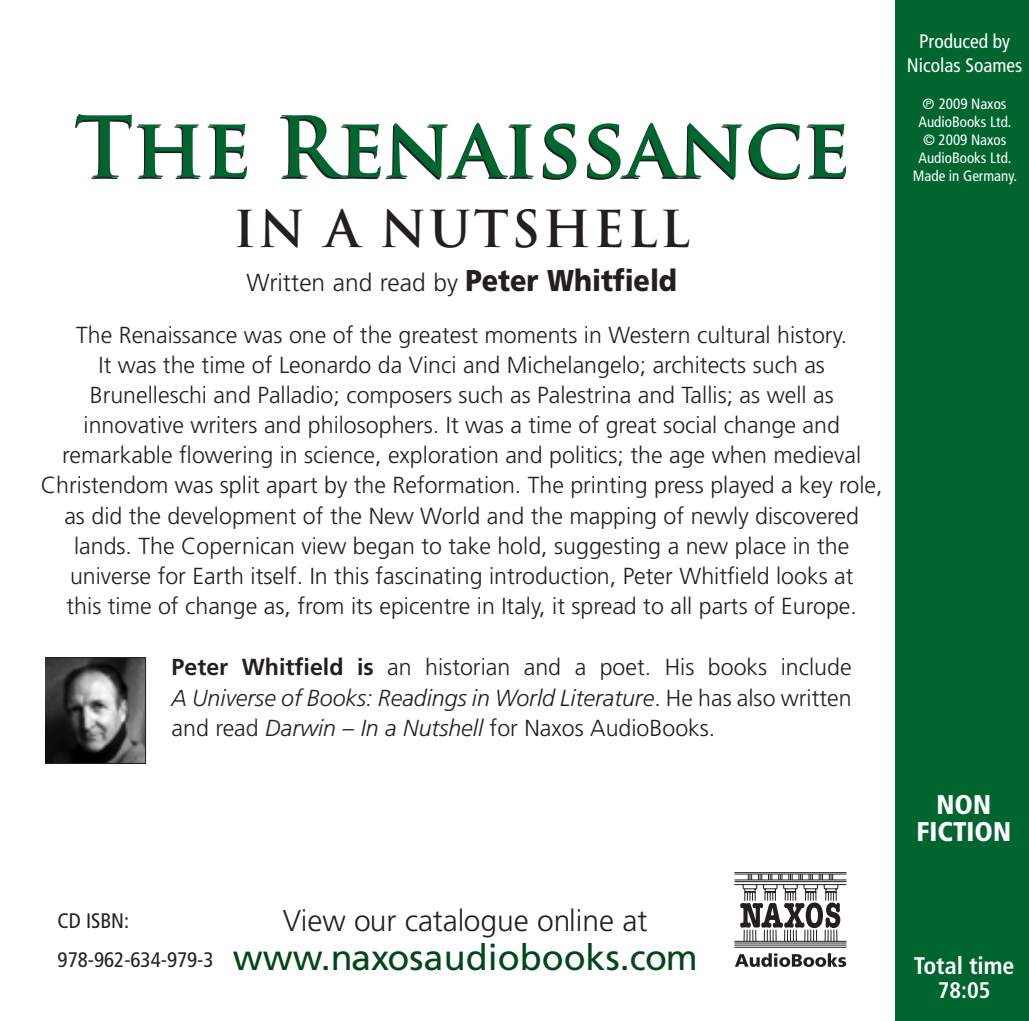
<style>
.page{position:relative;width:1029px;height:1021px;background:#fff}
.page>*{position:absolute;margin:0;border:0;box-sizing:border-box;transform-origin:0 0}
.t1{font:700 81.9px "Trajan Pro";color:#00652e}
.t2{font:700 49.5px "Trajan Pro";letter-spacing:.05em;color:#231f20}
.t3{font:36px "Frutiger";color:#004719}
.t4{font:300 30px "Frutiger";color:#231f20}
.t5{font:900 condensed 27px/27px "Frutiger";color:#fff;text-align:center}
.t6{font:300 24.6px "Frutiger";color:#231f20}
.t7{font:700 condensed 24px "Frutiger";color:#fff}
.t8{font:300 23.1px/30px "Frutiger";color:#231f20;text-align:center}
.t9{font:700 condensed 22.5px "Frutiger";color:#fff}
.t10{font:condensed 21px "Frutiger";color:#231f20}
.t11{font:condensed 19.5px/24px "Frutiger";color:#fff;text-align:center}
.t12{font:condensed 15px/18px "Frutiger";color:#fff}
.s1{font-weight:900;font-size:30px}
.s2{font-weight:700}
.s3{font-style:italic}
</style>
<div class="page">
<div style="left:896px;top:0;width:133px;height:1020px;background:#00652e"></div>
<hr style="left:735px;top:884px;width:111px;height:1px;background:#231f20">
<hr style="left:735px;top:940px;width:111px;height:1px;background:#231f20">
<hr style="left:735px;top:881px;width:111px;height:1px;background:#231f20">
<hr style="left:735px;top:879px;width:111px;height:1px;background:#231f20">
<hr style="left:735px;top:873px;width:111px;height:1px;background:#231f20">
<hr style="left:735px;top:872px;width:111px;height:1px;background:#231f20">
<hr style="left:735px;top:942px;width:111px;height:1px;background:#231f20">
<hr style="left:735px;top:946px;width:111px;height:1px;background:#231f20">
<hr style="left:735px;top:944px;width:111px;height:1px;background:#231f20">
<svg style="left:740px;top:874px;width:100px;height:67px"></svg>
<svg style="left:735px;top:953px;width:111px;height:13px"></svg>
<img style="left:47px;top:659px;width:97px;height:102px">
<div style="left:45px;top:657px;width:101px;height:106px;border:1px solid #231f20"></div>
<p class="t1" style="left:75px;top:96px;width:777px">The Renaissance</p>
<p class="t2" style="left:234px;top:198px;width:458px">In a Nutshell</p>
<p class="t6" style="left:247px;top:269px;width:432px">Written and read by <span class="s1">Peter Whitfield</span></p>
<p class="t8" style="left:41px;top:320px;width:843px">The Renaissance was one of the greatest moments in Western cultural history.<br>It was the time of Leonardo da Vinci and Michelangelo; architects such as Brunelleschi and Palladio; composers such as Palestrina and Tallis; as well as innovative writers and philosophers. It was a time of great social change and remarkable flowering in science, exploration and politics; the age when medieval Christendom was split apart by the Reformation. The printing press played a key role, as did the development of the New World and the mapping of newly discovered lands. The Copernican view began to take hold, suggesting a new place in the universe for Earth itself. In this fascinating introduction, Peter Whitfield looks at<br>this time of change as, from its epicentre in Italy, it spread to all parts of Europe.</p>
<p class="t8" style="left:172px;top:652px;width:682px;text-align:justify"><span class="s2">Peter Whitfield is</span> an historian and a poet. His books include <span class="s3">A Universe of Books: Readings in World Literature</span>. He has also written and read <span class="s3">Darwin – In a Nutshell</span> for Naxos AudioBooks.</p>
<p class="t10" style="left:58px;top:908px;width:73px">CD ISBN:</p>
<p class="t10" style="left:58px;top:947px;width:157px">978-962-634-979-3</p>
<p class="t4" style="left:283px;top:903px;width:366px">View our catalogue online at</p>
<p class="t3" style="left:233px;top:935px;width:467px">www.naxosaudiobooks.com</p>
<p class="t11" style="left:907px;top:30px;width:117px">Produced by<br>Nicolas Soames</p>
<p class="t12" style="left:918px;top:94px;width:95px;text-indent:20px">2009 Naxos<br>AudioBooks Ltd.</p>
<p class="t12" style="left:918px;top:130px;width:95px;text-align:center">© 2009 Naxos<br>AudioBooks Ltd.</p>
<p class="t12" style="left:913px;top:166px;width:106px">Made in Germany.</p>
<p class="t5" style="left:917px;top:791px;width:96px">NON<br>FICTION</p>
<p class="t7" style="left:914px;top:951px;width:102px">Total time</p>
<p class="t9" style="left:938px;top:976px;width:54px">78:05</p>
</div>
